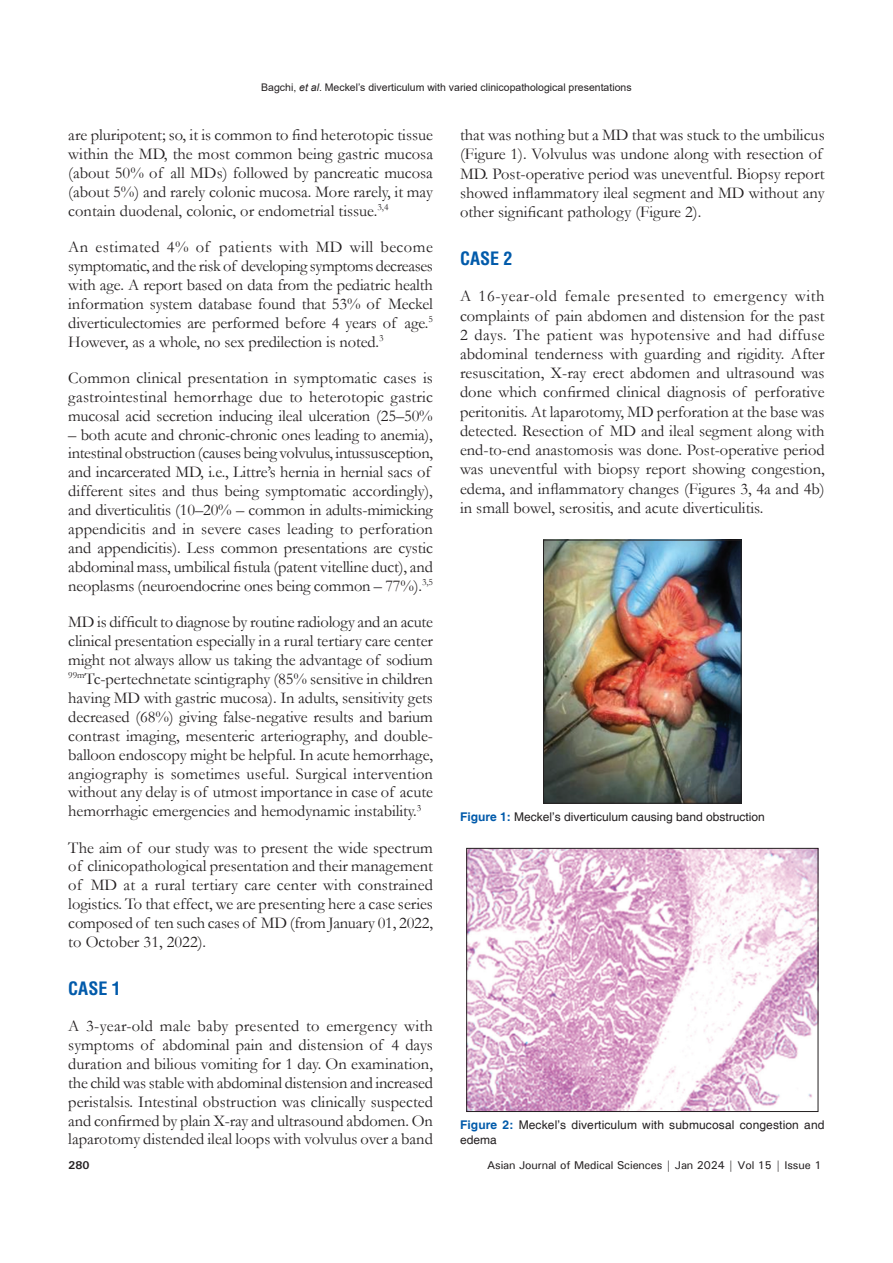
<style>
.page{position:relative;width:893px;height:1263px;background:#fff}
.page>*{position:absolute;margin:0;border:0;box-sizing:border-box;transform-origin:0 0}
.t1{font:700 condensed 18px "Helvetica";color:#015aaa}
.TX{font:16.5px/18.9px "Garamond";letter-spacing:-.005em;color:#231f20;text-align:justify}
.FGC{font:12px/15px "Helvetica";letter-spacing:.005em;color:#231f20}
.t2{font:500 11.25px "Univers";letter-spacing:-.01em;color:#231f20}
.t3{font:700 11.25px "Univers";color:#231f20}
.t4{font:10.5px "Arial";color:#231f20}
.s1{font-style:italic}
.s2{font-weight:700;color:#015aaa}
</style>
<div class="page">
<img style="left:545px;top:542px;width:194px;height:259px">
<div style="left:543px;top:540px;width:198px;height:263px;border:1px solid #231f20"></div>
<img style="left:468px;top:850px;width:348px;height:260px">
<div style="left:466px;top:848px;width:352px;height:264px;border:1px solid #231f20"></div>
<p class="t4" style="left:261px;top:80px;width:372px">Bagchi, <span class="s1">et al</span>. Meckel’s diverticulum with varied clinicopathological presentations</p>
<p class="TX" style="left:68px;top:125px;width:366px">are pluripotent; so, it is common to find heterotopic tissue within the MD, the most common being gastric mucosa (about 50% of all MDs) followed by pancreatic mucosa (about 5%) and rarely colonic mucosa. More rarely, it may contain duodenal, colonic, or endometrial tissue.<sup>3,4</sup></p>
<p class="TX" style="left:68px;top:237px;width:366px">An estimated 4% of patients with MD will become symptomatic, and the risk of developing symptoms decreases with age. A report based on data from the pediatric health information system database found that 53% of Meckel diverticulectomies are performed before 4 years of age.<sup>5<br></sup>However, as a whole, no sex predilection is noted.<sup>3</sup></p>
<p class="TX" style="left:68px;top:368px;width:366px">Common clinical presentation in symptomatic cases is gastrointestinal hemorrhage due to heterotopic gastric mucosal acid secretion inducing ileal ulceration (25–50%</p>
<p class="TX" style="left:68px;top:424px;width:366px;text-align:left">– both acute and chronic-chronic ones leading to anemia), intestinal obstruction (causes being volvulus, intussusception, and incarcerated MD, i.e., Littre’s hernia in hernial sacs of different sites and thus being symptomatic accordingly), and diverticulitis (10–20% – common in adults-mimicking appendicitis and in severe cases leading to perforation and appendicitis). Less common presentations are cystic abdominal mass, umbilical fistula (patent vitelline duct), and neoplasms (neuroendocrine ones being common – 77%).<sup>3,5</sup></p>
<p class="TX" style="left:68px;top:612px;width:366px">MD is difficult to diagnose by routine radiology and an acute clinical presentation especially in a rural tertiary care center might not always allow us taking the advantage of sodium <sup>99m</sup>Tc-pertechnetate scintigraphy (85% sensitive in children having MD with gastric mucosa). In adults, sensitivity gets decreased (68%) giving false-negative results and barium contrast imaging, mesenteric arteriography, and double&shy;balloon endoscopy might be helpful. In acute hemorrhage, angiography is sometimes useful. Surgical intervention without any delay is of utmost importance in case of acute hemorrhagic emergencies and hemodynamic instability.<sup>3</sup></p>
<p class="TX" style="left:68px;top:837px;width:366px">The aim of our study was to present the wide spectrum of clinicopathological presentation and their management of MD at a rural tertiary care center with constrained logistics. To that effect, we are presenting here a case series composed of ten such cases of MD (from January 01, 2022, to October 31, 2022).</p>
<h1 class="t1" style="left:68px;top:976px;width:54px">CASE 1</h1>
<p class="TX" style="left:68px;top:1016px;width:366px">A 3-year-old male baby presented to emergency with symptoms of abdominal pain and distension of 4 days duration and bilious vomiting for 1 day. On examination, the child was stable with abdominal distension and increased peristalsis. Intestinal obstruction was clinically suspected and confirmed by plain X-ray and ultrasound abdomen. On laparotomy distended ileal loops with volvulus over a band</p>
<p class="TX" style="left:460px;top:125px;width:366px;text-align:left">that was nothing but a MD that was stuck to the umbilicus (Figure 1). Volvulus was undone along with resection of MD. Post-operative period was uneventful. Biopsy report showed inflammatory ileal segment and MD without any other significant pathology (Figure 2).</p>
<h1 class="t1" style="left:460px;top:246px;width:54px">CASE 2</h1>
<p class="TX" style="left:460px;top:286px;width:366px">A 16-year-old female presented to emergency with complaints of pain abdomen and distension for the past 2 days. The patient was hypotensive and had diffuse abdominal tenderness with guarding and rigidity. After resuscitation, X-ray erect abdomen and ultrasound was done which confirmed clinical diagnosis of perforative peritonitis. At laparotomy, MD perforation at the base was detected. Resection of MD and ileal segment along with end-to-end anastomosis was done. Post-operative period was uneventful with biopsy report showing congestion, edema, and inflammatory changes (Figures 3, 4a and 4b) in small bowel, serositis, and acute diverticulitis.</p>
<p class="FGC" style="left:460px;top:810px;width:306px"><span class="s2">Figure 1:</span> Meckel’s diverticulum causing band obstruction</p>
<p class="FGC" style="left:460px;top:1118px;width:366px"><span class="s2">Figure 2:</span> Meckel’s diverticulum with submucosal congestion and edema</p>
<p class="t3" style="left:68px;top:1158px;width:23px">280</p>
<p class="t2" style="left:487px;top:1157px;width:336px">Asian Journal of Medical Sciences | Jan 2024 | Vol 15 | Issue 1</p>
</div>
